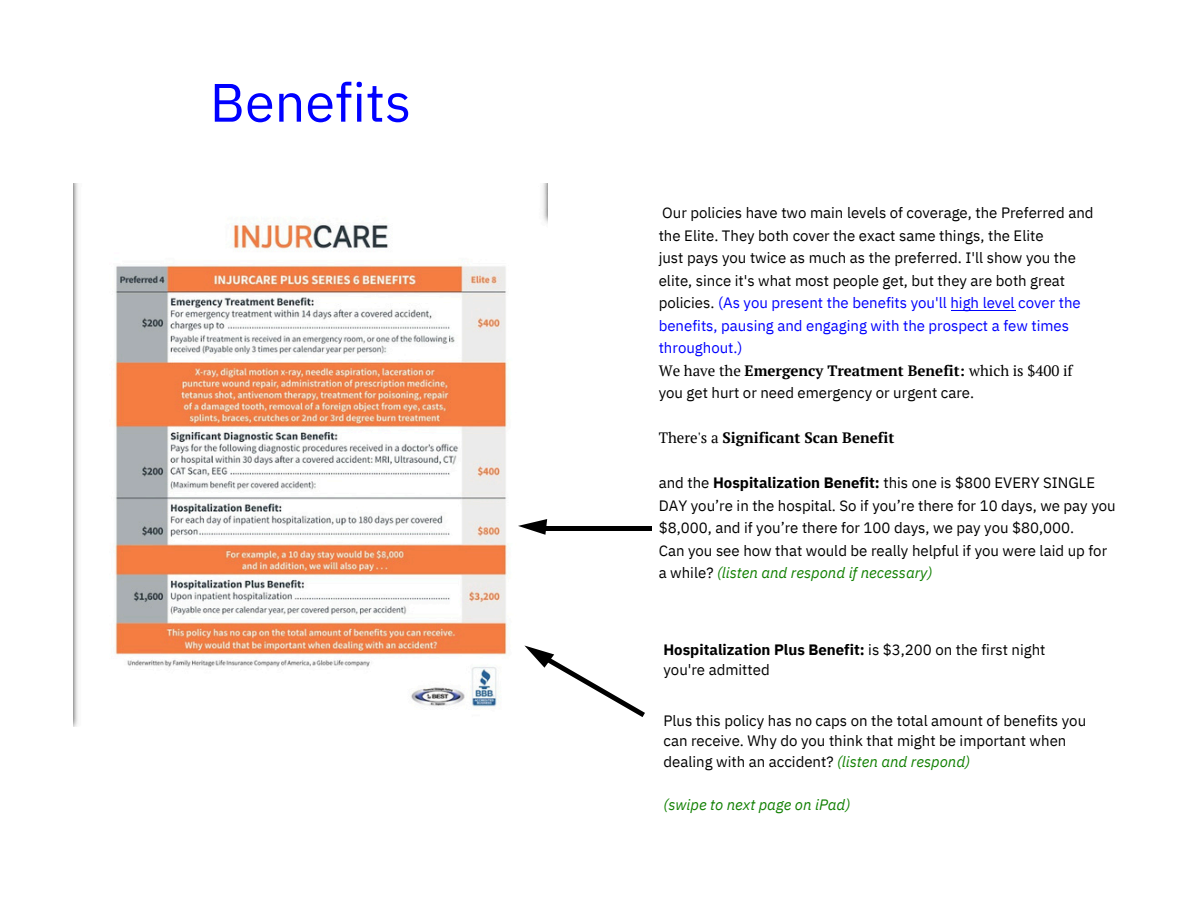
<style>
.page{position:relative;width:1188px;height:918px;background:#fff}
.page>*{position:absolute;margin:0;border:0;box-sizing:border-box;transform-origin:0 0}
.t1{font:54px "IBM Plex Sans";color:#00f}
.t2{font:15px/22.5px "IBM Plex Sans";color:#000}
.t3{font:700 15px "PT Serif";color:#000}
.t4{font:italic 15px "IBM Plex Sans";color:#118002}
.s1{color:#0001fe}
.s2{font-weight:400}
.s3{font-weight:700}
.s4{font-style:italic;color:#118002}
</style>
<div class="page">
<img style="left:74px;top:184px;width:473px;height:542px">
<div style="left:543px;top:526px;width:108px;height:5px;background:#000"></div>
<svg style="left:518px;top:519px;width:29px;height:16px"></svg>
<svg style="left:524px;top:646px;width:121px;height:71px"></svg>
<hr style="left:952px;top:310px;width:64px;height:1px;background:#0001fe">
<h1 class="t1" style="left:210px;top:66px;width:203px">Benefits</h1>
<p class="t2" style="left:659px;top:201px;width:436px">Our policies have two main levels of coverage, the Preferred and the Elite. They both cover the exact same things, the Elite<br>just pays you twice as much as the preferred. I'll show you the elite, since it's what most people get, but they are both great policies. <span class="s1">(As you present the benefits you'll high level cover the benefits, pausing and engaging with the prospect a few times throughout.)</span></p>
<p class="t3" style="left:659px;top:360px;width:415px"><span class="s2">We have the</span> Emergency Treatment Benefit: <span class="s2">which is $400 if</span></p>
<p class="t2" style="left:659px;top:381px;width:317px">you get hurt or need emergency or urgent care.</p>
<p class="t3" style="left:659px;top:428px;width:237px"><span class="s2">There's a</span> Significant Scan Benefit</p>
<p class="t2" style="left:659px;top:471px;width:459px">and the <span class="s3">Hospitalization Benefit:</span> this one is $800 EVERY SINGLE DAY you’re in the hospital. So if you’re there for 10 days, we pay you $8,000, and if you’re there for 100 days, we pay you $80,000.<br>Can you see how that would be really helpful if you were laid up for a while? <span class="s4">(listen and respond if necessary)</span></p>
<p class="t2" style="left:663px;top:639px;width:384px;line-height:20.2px"><span class="s3">Hospitalization Plus Benefit:</span> is $3,200 on the first night you're admitted</p>
<p class="t2" style="left:663px;top:710px;width:424px;line-height:20.2px">Plus this policy has no caps on the total amount of benefits you can receive. Why do you think that might be important when dealing with an accident? <span class="s4">(listen and respond)</span></p>
<p class="t4" style="left:663px;top:795px;width:188px">(swipe to next page on iPad)</p>
</div>
